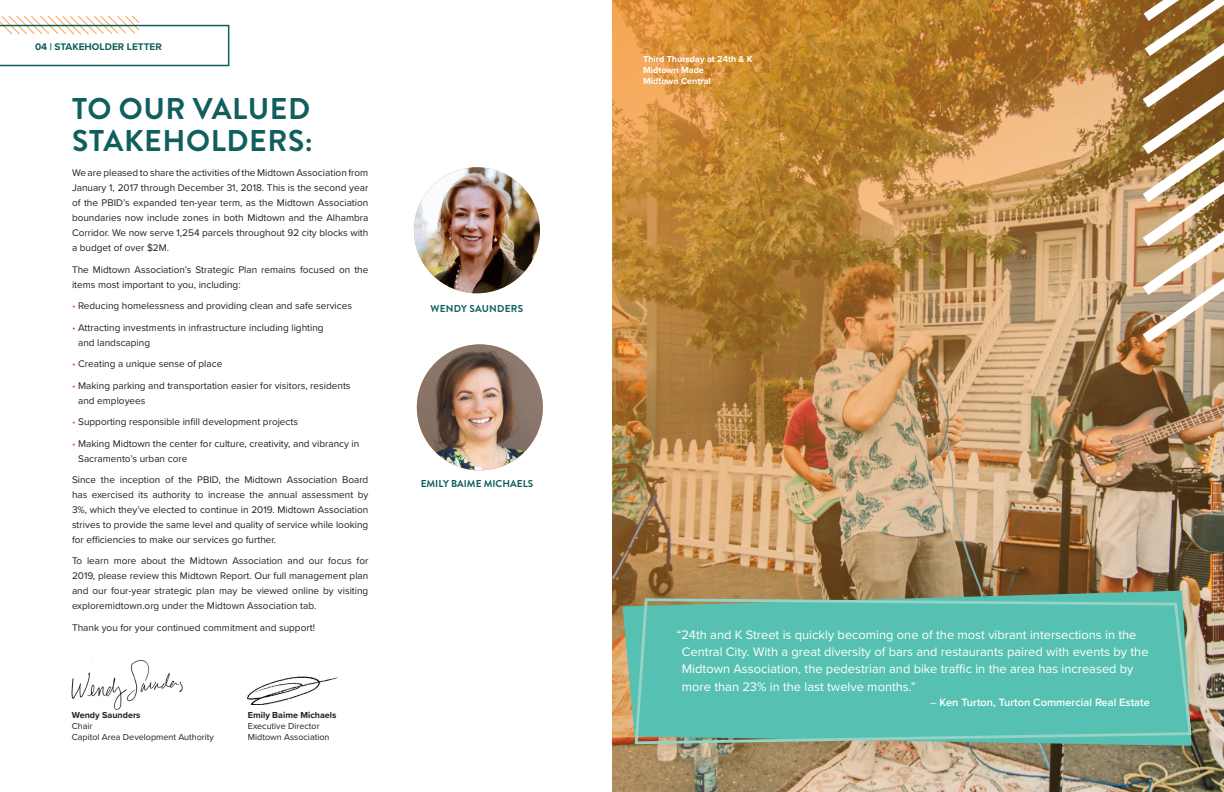
<style>
.page{position:relative;width:1224px;height:792px;background:#fff}
.page>*{position:absolute;margin:0;border:0;box-sizing:border-box;transform-origin:0 0}
.t1{font:700 30px/31.8px "Brandon Grotesque";letter-spacing:.02em;color:#105e5e}
.t2{font:12.8px/17.4px "Proxima Nova";color:#fff}
.t3{font:600 11px "Proxima Nova";color:#fff}
.t4{font:10px/15px "Proxima Nova";color:#231f20}
.t5{font:700 10px "Proxima Nova";color:#105e5e}
.t6{font:700 10px "Brandon Grotesque";color:#105e5e}
.t7{font:700 10px "Brandon Grotesque";letter-spacing:.02em;color:#105e5e}
.t8{font:9px/11px "Proxima Nova";color:#231f20}
.t9{font:700 9px "Proxima Nova";color:#fff}
.s1{color:#f05151}
.s2{font-weight:700}
.s3{font-weight:400}
</style>
<div class="page">
<img style="left:612px;top:0;width:612px;height:792px">
<img style="left:71px;top:658px;width:112px;height:52px">
<img style="left:414px;top:167px;width:126px;height:126px;border-radius:63px">
<img style="left:247px;top:676px;width:91px;height:29px">
<svg style="left:0;top:15px;width:229px;height:51px"></svg>
<img style="left:623px;top:591px;width:569px;height:155px">
<svg style="left:633px;top:597px;width:560px;height:149px;background:#5bbeae"></svg>
<img style="left:417px;top:344px;width:126px;height:126px;border-radius:63px">
<img style="left:1131px;top:0;width:93px;height:352px">
<p class="t5" style="left:35px;top:39px;width:128px">04 | STAKEHOLDER LETTER</p>
<p class="t1" style="left:72px;top:93px;width:242px">TO OUR VALUED<br>STAKEHOLDERS:</p>
<p class="t4" style="left:72px;top:165px;width:298px;text-align:justify">We are pleased to share the activities of the Midtown Association from January 1, 2017 through December 31, 2018. This is the second year of the PBID’s expanded ten-year term, as the Midtown Association boundaries now include zones in both Midtown and the Alhambra Corridor. We now serve 1,254 parcels throughout 92 city blocks with a budget of over $2M.</p>
<p class="t4" style="left:72px;top:262px;width:298px">The Midtown Association’s Strategic Plan remains focused on the items most important to you, including:</p>
<p class="t4" style="left:72px;top:298px;width:282px"><span class="s1">•</span> Reducing homelessness and providing clean and safe services</p>
<p class="t4" style="left:78px;top:319px;width:247px;text-indent:-6px"><span class="s1">•</span> Attracting investments in infrastructure including lighting and landscaping</p>
<p class="t4" style="left:72px;top:356px;width:152px"><span class="s1">•</span> Creating a unique sense of place</p>
<p class="t4" style="left:78px;top:377px;width:274px;text-indent:-6px"><span class="s1">•</span> Making parking and transportation easier for visitors, residents and employees</p>
<p class="t4" style="left:72px;top:414px;width:228px"><span class="s1">•</span> Supporting responsible infill development projects</p>
<p class="t4" style="left:78px;top:435px;width:283px;text-indent:-6px"><span class="s1">•</span> Making Midtown the center for culture, creativity, and vibrancy in<br>Sacramento’s urban core</p>
<p class="t4" style="left:72px;top:472px;width:298px;text-align:justify">Since the inception of the PBID, the Midtown Association Board has exercised its authority to increase the annual assessment by 3%, which they’ve elected to continue in 2019. Midtown Association strives to provide the same level and quality of service while looking for efficiencies to make our services go further.</p>
<p class="t4" style="left:72px;top:553px;width:298px;text-align:justify">To learn more about the Midtown Association and our focus for 2019, please review this Midtown Report. Our full management plan and our four-year strategic plan may be viewed online by visiting exploremidtown.org under the Midtown Association tab.</p>
<p class="t4" style="left:72px;top:620px;width:244px">Thank you for your continued commitment and support!</p>
<p class="t8" style="left:72px;top:709px;width:144px"><span class="s2">Wendy Saunders<br></span>Chair<br>Capitol Area Development Authority</p>
<p class="t8" style="left:248px;top:709px;width:90px"><span class="s2">Emily Baime Michaels<br></span>Executive Director<br>Midtown Association</p>
<p class="t7" style="left:431px;top:301px;width:94px">WENDY SAUNDERS</p>
<p class="t6" style="left:421px;top:477px;width:114px">EMILY BAIME MICHAELS</p>
<p class="t9" style="left:643px;top:52px;width:111px">Third Thursday at 24th &amp; K</p>
<p class="t9" style="left:643px;top:63px;width:62px">Midtown Made</p>
<p class="t9" style="left:643px;top:74px;width:69px">Midtown Central</p>
<p class="t2" style="left:682px;top:625px;width:468px;text-indent:-6px">“24th and K Street is quickly becoming one of the most vibrant intersections in the Central City. With a great diversity of bars and restaurants paired with events by the Midtown Association, the pedestrian and bike traffic in the area has increased by more than 23% in the last twelve months.”</p>
<p class="t3" style="left:930px;top:695px;width:221px"><span class="s3">–</span> Ken Turton, Turton Commercial Real Estate</p>
</div>
